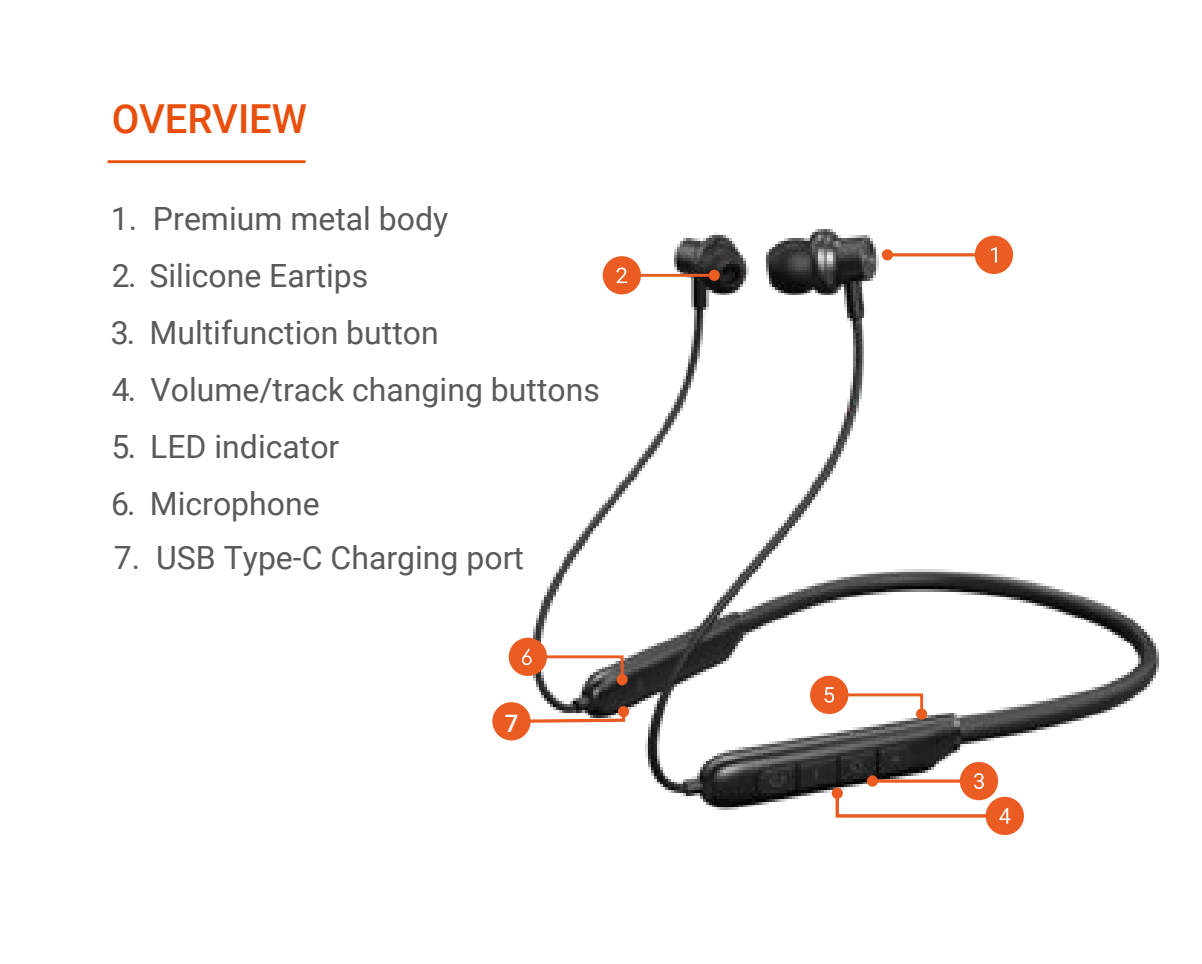
<style>
.page{position:relative;width:1202px;height:964px;background:#fff}
.page>*{position:absolute;margin:0;border:0;box-sizing:border-box;transform-origin:0 0}
.t1{font:500 40px "Roboto";color:#e84f0c}
.t2{font:32px "Roboto";color:#5a5a5c}
.t3{font:500 24px "Roboto";color:#fff}
</style>
<div class="page">
<img style="left:280px;top:163px;width:879px;height:673px">
<hr style="left:108px;top:160px;width:198px;height:3px;background:#e9510f">
<hr style="left:636px;top:274px;width:78px;height:3px;background:#eb5c22">
<div style="left:603px;top:256px;width:38px;height:38px;background:#eb5c22;border-radius:50%"></div>
<svg style="left:616px;top:267px;width:11px;height:16px"></svg>
<hr style="left:882px;top:253px;width:97px;height:3px;background:#eb5c22">
<div style="left:509px;top:638px;width:38px;height:38px;background:#eb5c22;border-radius:50%"></div>
<div style="left:882px;top:249px;width:11px;height:11px;background:#eb5c22;border-radius:50%"></div>
<div style="left:975px;top:236px;width:38px;height:38px;background:#eb5c22;border-radius:50%"></div>
<svg style="left:991px;top:247px;width:6px;height:15px"></svg>
<svg style="left:525px;top:707px;width:102px;height:17px"></svg>
<div style="left:916px;top:708px;width:11px;height:11px;background:#eb5c22;border-radius:50%"></div>
<div style="left:492px;top:702px;width:39px;height:38px;background:#eb5c22;border-radius:50%"></div>
<div style="left:832px;top:788px;width:11px;height:11px;background:#eb5c22;border-radius:50%"></div>
<div style="left:960px;top:762px;width:38px;height:38px;background:#eb5c22;border-radius:50%"></div>
<div style="left:986px;top:797px;width:38px;height:38px;background:#eb5c22;border-radius:50%"></div>
<svg style="left:834px;top:773px;width:176px;height:50px"></svg>
<div style="left:709px;top:270px;width:11px;height:11px;background:#eb5c22;border-radius:50%"></div>
<div style="left:810px;top:676px;width:38px;height:38px;background:#eb5c22;border-radius:50%"></div>
<svg style="left:824px;top:687px;width:10px;height:16px"></svg>
<svg style="left:522px;top:648px;width:10px;height:17px"></svg>
<svg style="left:841px;top:692px;width:83px;height:25px"></svg>
<div style="left:618px;top:706px;width:11px;height:11px;background:#eb5c22;border-radius:50%"></div>
<svg style="left:541px;top:654px;width:84px;height:40px"></svg>
<div style="left:616px;top:674px;width:12px;height:11px;background:#eb5c22;border-radius:50%"></div>
<p class="t1" style="left:112px;top:91px;width:197px">OVERVIEW</p>
<p class="t2" style="left:111px;top:196px;width:339px">1. Premium metal body</p>
<p class="t2" style="left:112px;top:253px;width:258px">2. Silicone Eartips</p>
<p class="t2" style="left:111px;top:310px;width:329px">3. Multifunction button</p>
<p class="t2" style="left:112px;top:367px;width:490px">4. Volume/track changing buttons</p>
<p class="t2" style="left:111px;top:424px;width:229px">5. LED indicator</p>
<p class="t2" style="left:111px;top:481px;width:210px">6. Microphone</p>
<p class="t2" style="left:114px;top:535px;width:412px">7. USB Type-C Charging port</p>
<p class="t3" style="left:505px;top:706px;width:15px">7</p>
</div>
